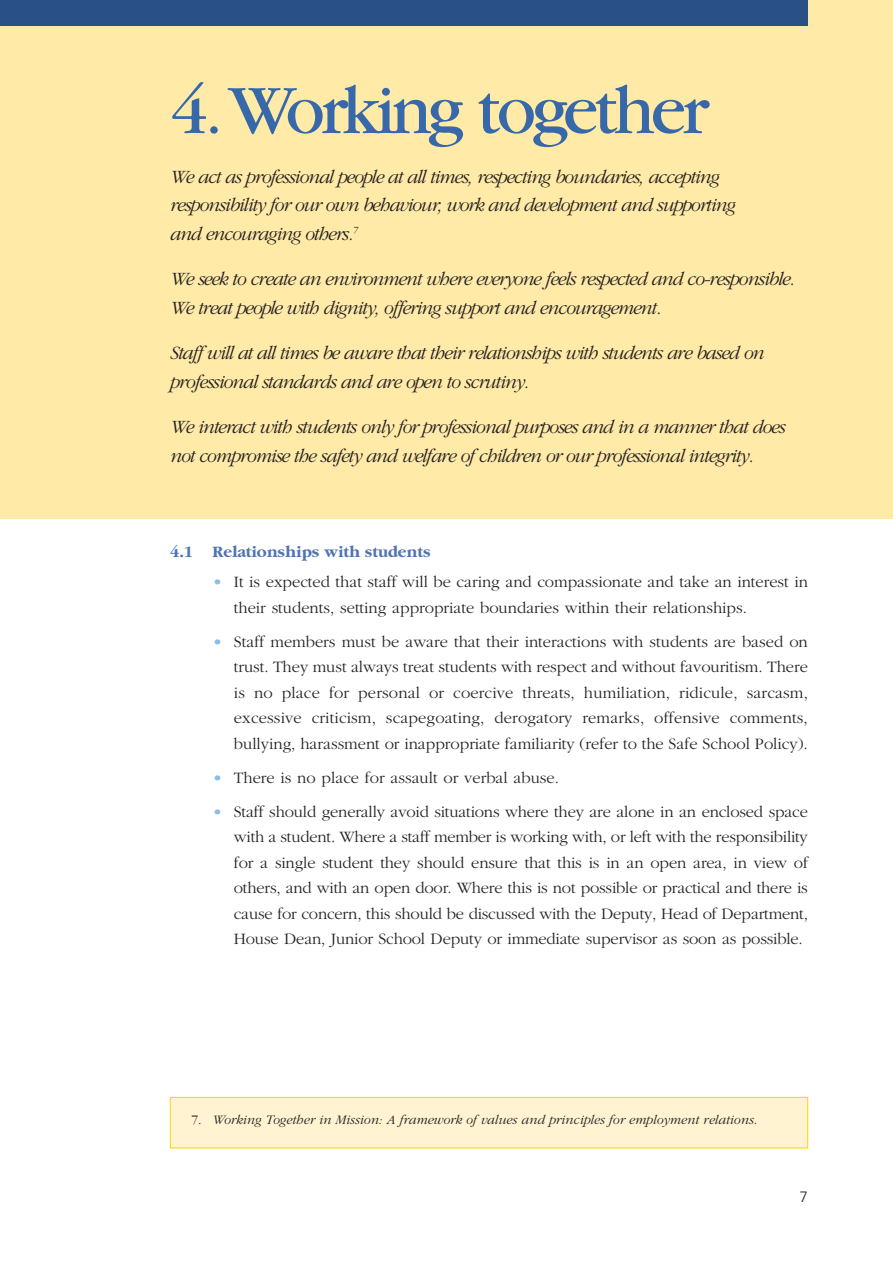
<style>
.page{position:relative;width:893px;height:1263px;background:#fff}
.page>*{position:absolute;margin:0;border:0;box-sizing:border-box;transform-origin:0 0}
.t1{font:72px "Garamond";letter-spacing:-.055em;color:#3768a9}
.t2{font:italic 300 19.5px/28.5px "Garamond";letter-spacing:-.055em;color:#231f20}
.t3{font:300 16.5px/25.5px "Garamond";color:#231f20;text-align:justify}
.t4{font:700 16.5px "Garamond";color:#4f74b1}
.t5{font:300 15px "Frutiger";color:#231f20}
.t6{font:italic 300 13.5px "Garamond";color:#231f20}
.s1{color:#88bee7}
.s2{font-style:normal}
</style>
<div class="page">
<div style="left:0;top:0;width:893px;height:519px;background:#ffeaa8"></div>
<div style="left:171px;top:1097px;width:636px;height:51px;background:#fff3d1"></div>
<div style="left:170px;top:1097px;width:638px;height:51px;border:1px solid #ffd200"></div>
<div style="left:0;top:0;width:808px;height:26px;background:#2a5187"></div>
<h1 class="t1" style="left:170px;top:85px;width:540px">4.Working together</h1>
<p class="t2" style="left:170px;top:164px;width:567px">We act as professional people at all times, respecting boundaries, accepting responsibility for our own behaviour, work and development and supporting and encouraging others.<sup>7</sup></p>
<p class="t2" style="left:170px;top:266px;width:626px">We seek to create an environment where everyone feels respected and co-responsible.<br>We treat people with dignity, offering support and encouragement.</p>
<p class="t2" style="left:170px;top:340px;width:596px">Staff will at all times be aware that their relationships with students are based on professional standards and are open to scrutiny.</p>
<p class="t2" style="left:170px;top:414px;width:617px">We interact with students only for professional purposes and in a manner that does not compromise the safety and welfare of children or our professional integrity.</p>
<p class="t4" style="left:170px;top:546px;width:262px">4.1 Relationships with students</p>
<p class="t3" style="left:234px;top:570px;width:576px;text-indent:-21px"><span class="s1">•</span> It is expected that staff will be caring and compassionate and take an interest in their students, setting appropriate boundaries within their relationships.</p>
<p class="t3" style="left:234px;top:630px;width:576px;text-indent:-21px"><span class="s1">•</span> Staff members must be aware that their interactions with students are based on trust. They must always treat students with respect and without favouritism. There is no place for personal or coercive threats, humiliation, ridicule, sarcasm, excessive criticism, scapegoating, derogatory remarks, offensive comments, bullying, harassment or inappropriate familiarity (refer to the Safe School Policy).</p>
<p class="t3" style="left:213px;top:766px;width:348px"><span class="s1">•</span> There is no place for assault or verbal abuse.</p>
<p class="t3" style="left:234px;top:800px;width:576px;text-indent:-21px"><span class="s1">•</span> Staff should generally avoid situations where they are alone in an enclosed space with a student. Where a staff member is working with, or left with the responsibility for a single student they should ensure that this is in an open area, in view of others, and with an open door. Where this is not possible or practical and there is cause for concern, this should be discussed with the Deputy, Head of Department, House Dean, Junior School Deputy or immediate supervisor as soon as possible.</p>
<p class="t6" style="left:191px;top:1114px;width:568px"><span class="s2">7.</span> Working Together in Mission: A framework of values and principles for employment relations<span class="s2">.</span></p>
<p class="t5" style="left:800px;top:1191px;width:10px">7</p>
</div>
